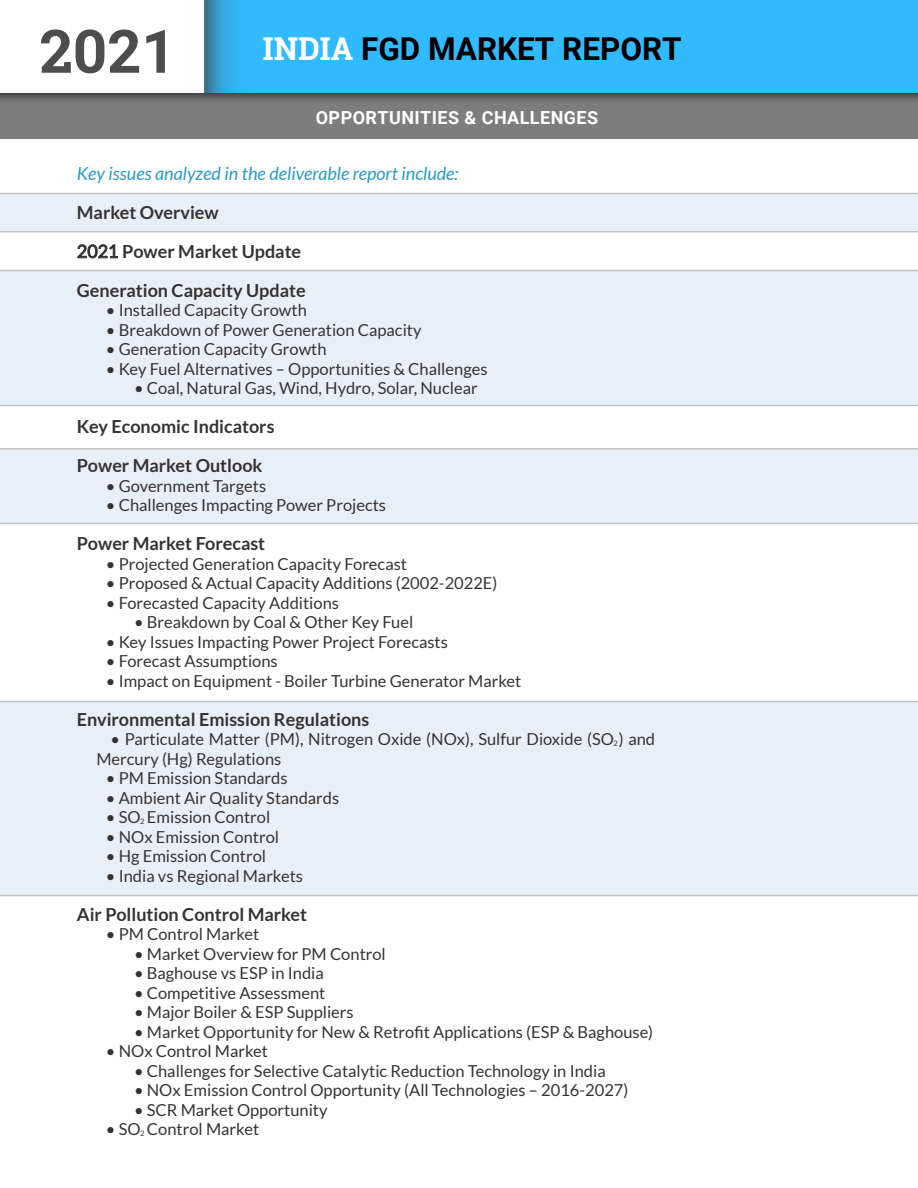
<style>
.page{position:relative;width:918px;height:1188px;background:#fff}
.page>*{position:absolute;margin:0;border:0;box-sizing:border-box;transform-origin:0 0}
.t1{font:700 60px "Roboto Slab";color:#4d4d4d}
.t2{font:700 31.5px "Roboto";color:#000}
.t3{font:700 18px/39px "Lato";color:#333}
.t4{font:italic 18px "Lato";color:#289bc9}
.t5{font:700 18px "Roboto";letter-spacing:.025em;color:#fff}
.t6{font:16.5px/19.5px "Lato";color:#333}
.t7{font:7.5px "Lato";color:#333}
.s1{font-family:"Roboto"}
.s2{font-family:"Roboto Slab";color:#fff}
.s3{font-weight:400}
</style>
<div class="page">
<div style="left:0;top:194px;width:918px;height:38px;background:#e8f0f7"></div>
<div style="left:0;top:271px;width:918px;height:134px;background:#e8f0f7"></div>
<div style="left:0;top:449px;width:918px;height:75px;background:#e8f0f7"></div>
<div style="left:0;top:702px;width:918px;height:194px;background:#e8f0f7"></div>
<hr style="left:0;top:193px;width:918px;height:1px;background:#c4c3c3">
<hr style="left:0;top:231px;width:918px;height:1px;background:#c4c3c3">
<hr style="left:0;top:270px;width:918px;height:1px;background:#c4c3c3">
<hr style="left:0;top:405px;width:918px;height:1px;background:#c4c3c3">
<hr style="left:0;top:448px;width:918px;height:2px;background:#c4c3c3">
<hr style="left:0;top:523px;width:918px;height:1px;background:#c4c3c3">
<hr style="left:0;top:701px;width:918px;height:1px;background:#c4c3c3">
<hr style="left:0;top:895px;width:918px;height:1px;background:#c4c3c3">
<svg style="left:0;top:93px;width:918px;height:45px;background:#757779"></svg>
<div style="left:205px;top:0;width:713px;height:93px;background:#31baff"></div>
<h1 class="t1" style="left:40px;top:10px;width:138px">20<span class="s1">21</span></h1>
<h2 class="t2" style="left:263px;top:26px;width:420px"><span class="s2">INDIA</span> FGD MARKET REPORT</h2>
<p class="t5" style="left:316px;top:105px;width:284px">OPPORTUNITIES &amp; CHALLENGES</p>
<p class="t4" style="left:77px;top:163px;width:383px">Key issues analyzed in the deliverable report include:</p>
<p class="t3" style="left:77px;top:192px;width:230px">Market Overview<br><span class="s3">2021</span> Power Market Update<br>Generation Capacity Update</p>
<p class="t6" style="left:106px;top:300px;width:202px">• Installed Capacity Growth</p>
<p class="t6" style="left:106px;top:320px;width:317px">• Breakdown of Power Generation Capacity</p>
<p class="t6" style="left:106px;top:339px;width:222px">• Generation Capacity Growth</p>
<p class="t6" style="left:106px;top:359px;width:383px">• Key Fuel Alternatives – Opportunities &amp; Challenges</p>
<p class="t6" style="left:134px;top:378px;width:345px">• Coal, Natural Gas, Wind, Hydro, Solar, Nuclear</p>
<p class="t3" style="left:77px;top:407px;width:199px">Key Economic Indicators<br>Power Market Outlook</p>
<p class="t6" style="left:106px;top:476px;width:162px">• Government Targets</p>
<p class="t6" style="left:106px;top:495px;width:282px">• Challenges Impacting Power Projects</p>
<p class="t3" style="left:77px;top:524px;width:190px">Power Market Forecast</p>
<p class="t6" style="left:106px;top:554px;width:303px">• Projected Generation Capacity Forecast</p>
<p class="t6" style="left:106px;top:573px;width:393px">• Proposed &amp; Actual Capacity Additions (2002-2022E)</p>
<p class="t6" style="left:106px;top:593px;width:235px">• Forecasted Capacity Additions</p>
<p class="t6" style="left:134px;top:612px;width:281px">• Breakdown by Coal &amp; Other Key Fuel</p>
<p class="t6" style="left:106px;top:632px;width:343px">• Key Issues Impacting Power Project Forecasts</p>
<p class="t6" style="left:106px;top:651px;width:173px">• Forecast Assumptions</p>
<p class="t6" style="left:106px;top:671px;width:417px">• Impact on Equipment - Boiler Turbine Generator Market</p>
<p class="t3" style="left:77px;top:699px;width:294px">Environmental Emission Regulations</p>
<p class="t6" style="left:96px;top:729px;width:560px;text-indent:14px">• Particulate Matter (PM), Nitrogen Oxide (NOx), Sulfur Dioxide (SO ) and<br>Mercury (Hg) Regulations</p>
<p class="t6" style="left:106px;top:768px;width:183px">• PM Emission Standards</p>
<p class="t6" style="left:106px;top:788px;width:235px">• Ambient Air Quality Standards</p>
<p class="t6" style="left:106px;top:807px;width:166px">• SO Emission Control</p>
<p class="t6" style="left:106px;top:827px;width:175px">• NOx Emission Control</p>
<p class="t6" style="left:106px;top:846px;width:162px">• Hg Emission Control</p>
<p class="t6" style="left:106px;top:866px;width:199px">• India vs Regional Markets</p>
<p class="t3" style="left:77px;top:894px;width:232px">Air Pollution Control Market</p>
<p class="t6" style="left:106px;top:924px;width:155px">• PM Control Market</p>
<p class="t6" style="left:134px;top:944px;width:253px">• Market Overview for PM Control</p>
<p class="t6" style="left:134px;top:963px;width:191px">• Baghouse vs ESP in India</p>
<p class="t6" style="left:134px;top:983px;width:193px">• Competitive Assessment</p>
<p class="t6" style="left:134px;top:1002px;width:221px">• Major Boiler &amp; ESP Suppliers</p>
<p class="t6" style="left:134px;top:1022px;width:520px">• Market Opportunity for New &amp; Retrofit Applications (ESP &amp; Baghouse)</p>
<p class="t6" style="left:106px;top:1041px;width:164px">• NOx Control Market</p>
<p class="t6" style="left:134px;top:1061px;width:473px">• Challenges for Selective Catalytic Reduction Technology in India</p>
<p class="t6" style="left:134px;top:1080px;width:496px">• NOx Emission Control Opportunity (All Technologies – 2016-2027)</p>
<p class="t6" style="left:134px;top:1100px;width:195px">• SCR Market Opportunity</p>
<p class="t6" style="left:106px;top:1119px;width:155px">• SO Control Market</p>
<p class="t7" style="left:614px;top:739px;width:6px">2</p>
<p class="t7" style="left:140px;top:817px;width:6px">2</p>
<p class="t7" style="left:140px;top:1129px;width:6px">2</p>
</div>
